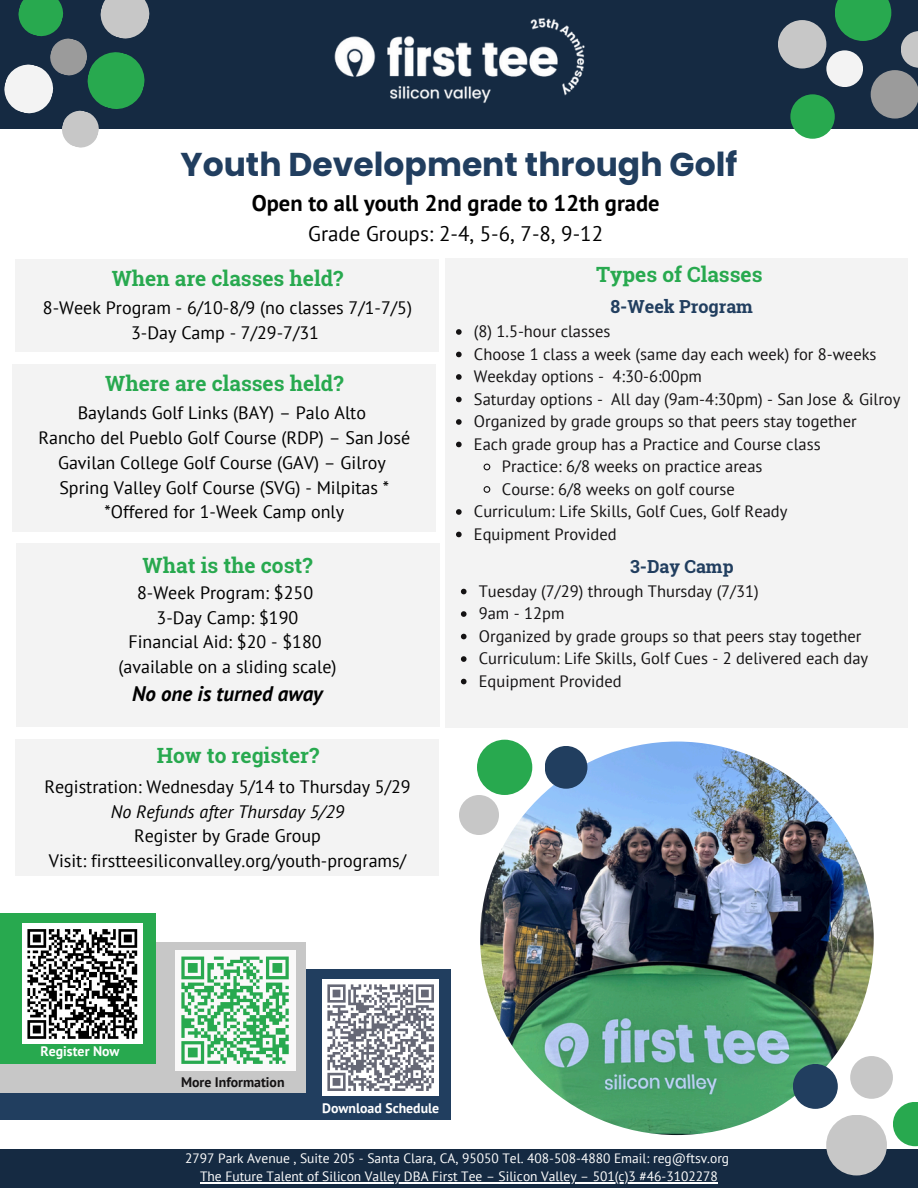
<style>
.page{position:relative;width:918px;height:1188px;background:#fff}
.page>*{position:absolute;margin:0;border:0;box-sizing:border-box;transform-origin:0 0}
.t1{font:700 33px "Poppins";color:#213e5f}
.t2{font:700 22.5px "PT Sans";color:#000}
.t3{font:700 21px "Roboto Slab";color:#28a94f}
.t4{font:21px "PT Sans";color:#000}
.t5{font:italic 700 21px "PT Sans";color:#000}
.t6{font:18px/24.8px "PT Sans";color:#000;text-align:center}
.t7{font:700 18px "Roboto Slab";color:#213e5f}
.t8{font:16.5px "PT Sans";color:#141213}
.t9{font:700 13.8px "PT Sans";color:#fff}
.t10{font:700 13.8px "PT Sans";color:#141213}
.t11{font:13.5px "PT Sans";color:#fff}
.s1{font-style:italic}
</style>
<div class="page">
<div style="left:0;top:1149px;width:918px;height:39px;background:#152a42"></div>
<div style="left:446px;top:259px;width:462px;height:468px;background:#f3f3f3"></div>
<div style="left:13px;top:364px;width:423px;height:167px;background:#f3f3f3"></div>
<div style="left:16px;top:740px;width:423px;height:136px;background:#f3f3f3"></div>
<div style="left:16px;top:544px;width:423px;height:183px;background:#f3f3f3"></div>
<div style="left:0;top:969px;width:451px;height:150px;background:#213e5f"></div>
<div style="left:0;top:942px;width:306px;height:150px;background:#c7c7c7"></div>
<div style="left:175px;top:950px;width:120px;height:120px;background:#faf9f9"></div>
<svg style="left:181px;top:956px;width:108px;height:108px"></svg>
<div style="left:16px;top:259px;width:423px;height:93px;background:#f3f3f3"></div>
<div style="left:0;top:0;width:918px;height:129px;background:#152a42"></div>
<img style="left:334px;top:18px;width:251px;height:85px">
<div style="left:790px;top:94px;width:45px;height:45px;background:#28a94f;border-radius:50%"></div>
<svg style="left:835px;top:0;width:56px;height:41px;background:#25954c"></svg>
<div style="left:871px;top:70px;width:47px;height:49px;background:#9b9b9b;border-radius:50%"></div>
<div style="left:826px;top:50px;width:37px;height:37px;background:#f3f3f3;border-radius:50%"></div>
<svg style="left:901px;top:31px;width:17px;height:37px"></svg>
<div style="left:778px;top:20px;width:48px;height:49px;background:#c7c7c7;border-radius:50%"></div>
<svg style="left:4px;top:0;width:146px;height:148px"></svg>
<div style="left:0;top:913px;width:155px;height:151px;background:#28a94f"></div>
<div style="left:22px;top:924px;width:121px;height:120px;background:#fff"></div>
<svg style="left:27px;top:929px;width:111px;height:110px"></svg>
<img style="left:480px;top:742px;width:394px;height:393px;border-radius:50%">
<svg style="left:893px;top:1102px;width:25px;height:44px"></svg>
<div style="left:793px;top:1064px;width:45px;height:45px;background:#213e5f;border-radius:50%"></div>
<div style="left:826px;top:1115px;width:61px;height:60px;background:#c7c7c7;border-radius:50%"></div>
<div style="left:850px;top:1056px;width:43px;height:43px;background:#c7c7c7;border-radius:50%"></div>
<div style="left:459px;top:795px;width:40px;height:40px;background:#c7c7c7;border-radius:50%"></div>
<div style="left:477px;top:740px;width:55px;height:55px;background:#28a94f;border-radius:50%"></div>
<div style="left:545px;top:746px;width:42px;height:43px;background:#213e5f;border-radius:50%"></div>
<div style="left:322px;top:979px;width:117px;height:117px;background:#fff"></div>
<svg style="left:327px;top:984px;width:107px;height:107px"></svg>
<svg style="left:456px;top:329px;width:6px;height:6px"></svg>
<svg style="left:456px;top:352px;width:6px;height:5px"></svg>
<svg style="left:456px;top:374px;width:6px;height:6px"></svg>
<svg style="left:456px;top:397px;width:6px;height:5px"></svg>
<svg style="left:456px;top:419px;width:6px;height:6px"></svg>
<svg style="left:456px;top:442px;width:6px;height:5px"></svg>
<svg style="left:483px;top:463px;width:8px;height:8px"></svg>
<svg style="left:483px;top:486px;width:8px;height:7px"></svg>
<svg style="left:456px;top:509px;width:6px;height:6px"></svg>
<svg style="left:456px;top:532px;width:6px;height:5px"></svg>
<svg style="left:461px;top:589px;width:6px;height:5px"></svg>
<svg style="left:461px;top:611px;width:6px;height:6px"></svg>
<svg style="left:461px;top:634px;width:6px;height:5px"></svg>
<svg style="left:461px;top:656px;width:6px;height:6px"></svg>
<svg style="left:461px;top:679px;width:6px;height:5px"></svg>
<hr style="left:200px;top:1182px;width:518px;height:1px;background:#fff">
<h2 class="t1" style="left:181px;top:141px;width:558px">Youth Development through Golf</h2>
<p class="t2" style="left:252px;top:188px;width:409px">Open to all youth 2nd grade to 12th grade</p>
<p class="t4" style="left:308px;top:219px;width:297px">Grade Groups: 2-4, 5-6, 7-8, 9-12</p>
<h2 class="t3" style="left:112px;top:264px;width:233px">When are classes held?</h2>
<h5 class="t6" style="left:43px;top:295px;width:371px">8-Week Program - 6/10-8/9 (no classes 7/1-7/5)<br>3-Day Camp - 7/29-7/31</h5>
<h1 class="t3" style="left:105px;top:369px;width:240px">Where are classes held?</h1>
<p class="t6" style="left:38px;top:400px;width:373px">Baylands Golf Links (BAY) – Palo Alto<br>Rancho del Pueblo Golf Course (RDP) – San José Gavilan College Golf Course (GAV) – Gilroy Spring Valley Golf Course (SVG) - Milpitas * *Offered for 1-Week Camp only</p>
<p class="t3" style="left:143px;top:551px;width:171px">What is the cost?</p>
<p class="t6" style="left:118px;top:580px;width:220px">8-Week Program: $250<br>3-Day Camp: $190<br>Financial Aid: $20 - $180 (available on a sliding scale)</p>
<p class="t5" style="left:132px;top:680px;width:192px">No one is turned away</p>
<h2 class="t3" style="left:157px;top:741px;width:164px">How to register?</h2>
<h3 class="t6" style="left:44px;top:774px;width:368px">Registration: Wednesday 5/14 to Thursday 5/29<br><span class="s1">No Refunds after Thursday 5/29<br></span>Register by Grade Group<br>Visit: firstteesiliconvalley.org/youth-programs/</h3>
<p class="t3" style="left:596px;top:260px;width:168px">Types of Classes</p>
<p class="t7" style="left:611px;top:295px;width:144px">8-Week Program</p>
<h2 class="t8" style="left:474px;top:320px;width:138px">(8) 1.5-hour classes</h2>
<h4 class="t8" style="left:474px;top:343px;width:404px">Choose 1 class a week (same day each week) for 8-weeks</h4>
<h4 class="t8" style="left:474px;top:365px;width:230px">Weekday options - 4:30-6:00pm</h4>
<p class="t8" style="left:474px;top:388px;width:428px">Saturday options - All day (9am-4:30pm) - San Jose &amp; Gilroy</p>
<p class="t8" style="left:474px;top:410px;width:384px">Organized by grade groups so that peers stay together</p>
<p class="t8" style="left:474px;top:433px;width:348px">Each grade group has a Practice and Course class</p>
<p class="t8" style="left:502px;top:455px;width:262px">Practice: 6/8 weeks on practice areas</p>
<p class="t8" style="left:502px;top:478px;width:234px">Course: 6/8 weeks on golf course</p>
<p class="t8" style="left:474px;top:500px;width:315px">Curriculum: Life Skills, Golf Cues, Golf Ready</p>
<p class="t8" style="left:474px;top:523px;width:144px">Equipment Provided</p>
<h5 class="t7" style="left:630px;top:554px;width:105px">3-Day Camp</h5>
<p class="t8" style="left:479px;top:580px;width:281px">Tuesday (7/29) through Thursday (7/31)</p>
<p class="t8" style="left:479px;top:602px;width:87px">9am - 12pm</p>
<p class="t8" style="left:479px;top:625px;width:384px">Organized by grade groups so that peers stay together</p>
<p class="t8" style="left:479px;top:647px;width:391px">Curriculum: Life Skills, Golf Cues - 2 delivered each day</p>
<h2 class="t8" style="left:479px;top:670px;width:144px">Equipment Provided</h2>
<p class="t9" style="left:41px;top:1042px;width:81px">Register Now</p>
<h6 class="t10" style="left:181px;top:1073px;width:105px">More Information</h6>
<h6 class="t9" style="left:322px;top:1099px;width:119px">Download Schedule</h6>
<h6 class="t11" style="left:185px;top:1149px;width:546px">2797 Park Avenue , Suite 205 - Santa Clara, CA, 95050 Tel. 408-508-4880 Email: reg@ftsv.org</h6>
<p class="t11" style="left:200px;top:1167px;width:519px">The Future Talent of Silicon Valley DBA First Tee – Silicon Valley – 501(c)3 #46-3102278</p>
</div>
